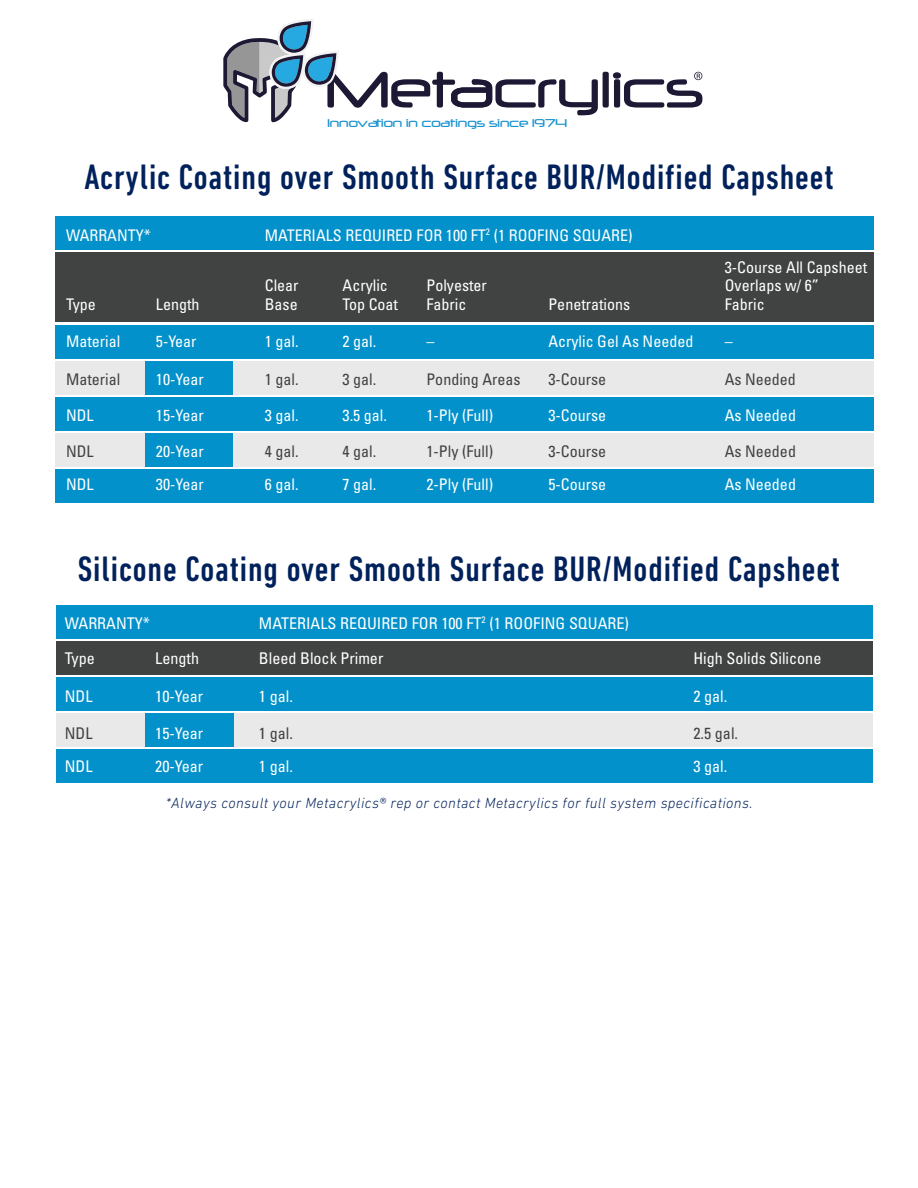
<style>
.page{position:relative;width:918px;height:1188px;background:#fff}
.page>*{position:absolute;margin:0;border:0;box-sizing:border-box;transform-origin:0 0}
.t1{font:500 condensed 36px "DIN Next LT Pro";letter-spacing:.025em;color:#00215b}
.t2{font:condensed 16.05px "Univers";color:#fff}
.t3{font:condensed 16.05px "Univers";color:#414242}
.t4{font:italic 300 15px "DIN Next LT Pro";letter-spacing:.025em;color:#00215b}
.t5{font:10.8px "Neuropol";color:#1791cf}
</style>
<div class="page">
<div style="left:56px;top:677px;width:817px;height:33px;background:#0291ca"></div>
<div style="left:56px;top:605px;width:817px;height:33px;background:#0291ca"></div>
<div style="left:56px;top:641px;width:817px;height:33px;background:#414242"></div>
<div style="left:56px;top:749px;width:817px;height:33px;background:#0291ca"></div>
<div style="left:56px;top:713px;width:817px;height:33px;background:#eae9e9"></div>
<div style="left:146px;top:713px;width:88px;height:33px;background:#0291ca"></div>
<div style="left:55px;top:217px;width:818px;height:33px;background:#0291ca"></div>
<div style="left:55px;top:325px;width:818px;height:33px;background:#0291ca"></div>
<div style="left:55px;top:397px;width:818px;height:33px;background:#0291ca"></div>
<div style="left:55px;top:469px;width:818px;height:33px;background:#0291ca"></div>
<div style="left:55px;top:361px;width:818px;height:33px;background:#eae9e9"></div>
<div style="left:145px;top:361px;width:87px;height:33px;background:#0291ca"></div>
<div style="left:55px;top:433px;width:818px;height:33px;background:#eae9e9"></div>
<div style="left:145px;top:433px;width:87px;height:33px;background:#0291ca"></div>
<div style="left:55px;top:252px;width:818px;height:70px;background:#414242"></div>
<svg style="left:223px;top:19px;width:479px;height:104px"></svg>
<p class="t5" style="left:327px;top:116px;width:241px">Innovation in coatings since 1974</p>
<h1 class="t1" style="left:84px;top:157px;width:751px">Acrylic Coating over Smooth Surface BUR/Modified Capsheet</h1>
<p class="t2" style="left:66px;top:225px;width:86px">WARRANTY*</p>
<p class="t2" style="left:265px;top:225px;width:369px">MATERIALS REQUIRED FOR 100 FT<sup>2</sup> (1 ROOFING SQUARE)</p>
<p class="t2" style="left:725px;top:257px;width:144px">3-Course All Capsheet</p>
<p class="t2" style="left:265px;top:276px;width:35px">Clear</p>
<p class="t2" style="left:343px;top:276px;width:47px">Acrylic</p>
<p class="t2" style="left:426px;top:276px;width:62px">Polyester</p>
<p class="t2" style="left:725px;top:276px;width:96px">Overlaps w/ 6”</p>
<p class="t2" style="left:66px;top:294px;width:31px">Type</p>
<p class="t2" style="left:156px;top:294px;width:45px">Length</p>
<p class="t2" style="left:265px;top:294px;width:34px">Base</p>
<p class="t2" style="left:343px;top:294px;width:57px">Top Coat</p>
<p class="t2" style="left:426px;top:294px;width:42px">Fabric</p>
<p class="t2" style="left:548px;top:294px;width:83px">Penetrations</p>
<p class="t2" style="left:725px;top:294px;width:42px">Fabric</p>
<p class="t2" style="left:66px;top:332px;width:56px">Material</p>
<p class="t2" style="left:156px;top:332px;width:42px">5-Year</p>
<p class="t2" style="left:265px;top:332px;width:35px">1 gal.</p>
<p class="t2" style="left:343px;top:332px;width:35px">2 gal.</p>
<p class="t2" style="left:426px;top:332px;width:10px">–</p>
<p class="t2" style="left:548px;top:332px;width:146px">Acrylic Gel As Needed</p>
<p class="t2" style="left:725px;top:332px;width:10px">–</p>
<p class="t3" style="left:66px;top:369px;width:56px">Material</p>
<p class="t2" style="left:156px;top:369px;width:49px">10-Year</p>
<p class="t3" style="left:265px;top:369px;width:35px">1 gal.</p>
<p class="t3" style="left:343px;top:369px;width:35px">3 gal.</p>
<p class="t3" style="left:426px;top:369px;width:96px">Ponding Areas</p>
<p class="t3" style="left:548px;top:369px;width:59px">3-Course</p>
<p class="t3" style="left:725px;top:369px;width:73px">As Needed</p>
<p class="t2" style="left:66px;top:405px;width:29px">NDL</p>
<p class="t2" style="left:156px;top:405px;width:49px">15-Year</p>
<p class="t2" style="left:265px;top:405px;width:35px">3 gal.</p>
<p class="t2" style="left:343px;top:405px;width:46px">3.5 gal.</p>
<p class="t2" style="left:426px;top:405px;width:68px">1-Ply (Full)</p>
<p class="t2" style="left:548px;top:405px;width:59px">3-Course</p>
<p class="t2" style="left:725px;top:405px;width:73px">As Needed</p>
<p class="t3" style="left:66px;top:441px;width:29px">NDL</p>
<p class="t2" style="left:156px;top:441px;width:49px">20-Year</p>
<p class="t3" style="left:265px;top:441px;width:35px">4 gal.</p>
<p class="t3" style="left:343px;top:441px;width:35px">4 gal.</p>
<p class="t3" style="left:426px;top:441px;width:68px">1-Ply (Full)</p>
<p class="t3" style="left:548px;top:441px;width:59px">3-Course</p>
<p class="t3" style="left:725px;top:441px;width:73px">As Needed</p>
<p class="t2" style="left:66px;top:474px;width:29px">NDL</p>
<p class="t2" style="left:156px;top:474px;width:49px">30-Year</p>
<p class="t2" style="left:265px;top:474px;width:35px">6 gal.</p>
<p class="t2" style="left:343px;top:474px;width:35px">7 gal.</p>
<p class="t2" style="left:426px;top:474px;width:68px">2-Ply (Full)</p>
<p class="t2" style="left:548px;top:474px;width:59px">5-Course</p>
<p class="t2" style="left:725px;top:474px;width:73px">As Needed</p>
<h1 class="t1" style="left:78px;top:548px;width:764px">Silicone Coating over Smooth Surface BUR/Modified Capsheet</h1>
<p class="t2" style="left:65px;top:613px;width:87px">WARRANTY*</p>
<p class="t2" style="left:259px;top:613px;width:372px">MATERIALS REQUIRED FOR 100 FT<sup>2</sup> (1 ROOFING SQUARE)</p>
<p class="t2" style="left:65px;top:648px;width:32px">Type</p>
<p class="t2" style="left:155px;top:648px;width:45px">Length</p>
<p class="t2" style="left:259px;top:648px;width:126px">Bleed Block Primer</p>
<p class="t2" style="left:693px;top:648px;width:130px">High Solids Silicone</p>
<p class="t2" style="left:65px;top:687px;width:29px">NDL</p>
<p class="t2" style="left:155px;top:687px;width:50px">10-Year</p>
<p class="t2" style="left:259px;top:687px;width:36px">1 gal.</p>
<p class="t2" style="left:693px;top:687px;width:36px">2 gal.</p>
<p class="t3" style="left:65px;top:723px;width:29px">NDL</p>
<p class="t2" style="left:155px;top:723px;width:50px">15-Year</p>
<p class="t3" style="left:259px;top:723px;width:36px">1 gal.</p>
<p class="t3" style="left:693px;top:723px;width:46px">2.5 gal.</p>
<p class="t2" style="left:65px;top:756px;width:29px">NDL</p>
<p class="t2" style="left:155px;top:756px;width:50px">20-Year</p>
<p class="t2" style="left:259px;top:756px;width:36px">1 gal.</p>
<p class="t2" style="left:693px;top:756px;width:36px">3 gal.</p>
<p class="t4" style="left:166px;top:795px;width:588px">*Always consult your Metacrylics® rep or contact Metacrylics for full system specifications.</p>
</div>
